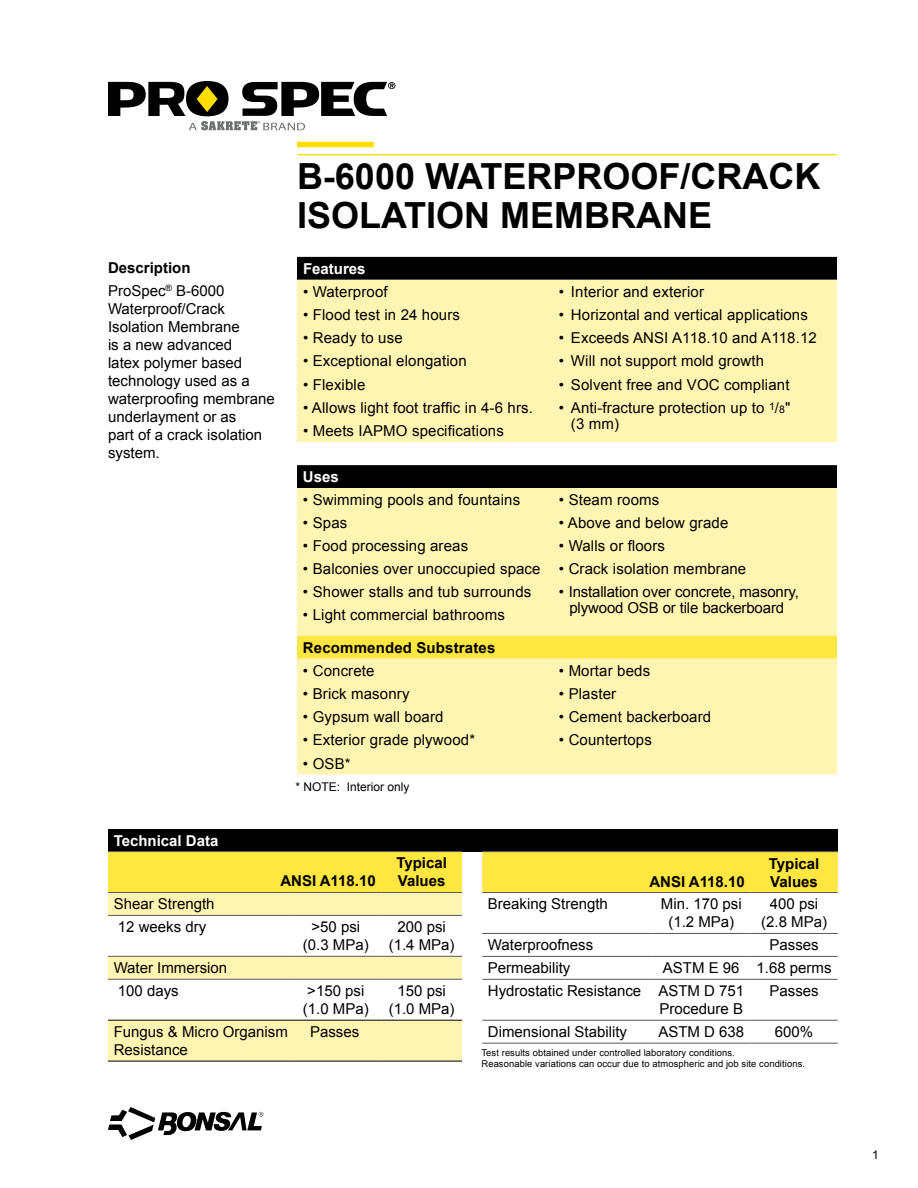
<style>
.page{position:relative;width:918px;height:1188px;background:#fff}
.page>*{position:absolute;margin:0;border:0;box-sizing:border-box;transform-origin:0 0}
.t1{font:700 36px/39px "Arial";color:#000}
.t2{font:15px/18px "Arial";letter-spacing:.01em;color:#000}
.t3{font:700 15px/18px "Arial";color:#000}
.t4{font:15px/16.5px "Arial";letter-spacing:-.01em;color:#000;text-align:center}
.t5{font:700 15px "Arial";color:#fff}
.t6{font:12px "Arial";color:#000}
.t7{font:9.45px/10.8px "Arial";letter-spacing:.01em;color:#000}
.s1{font-weight:700}
.s2{font-size:10.5px}
</style>
<div class="page">
<svg style="left:108px;top:82px;width:287px;height:48px"></svg>
<div style="left:297px;top:142px;width:77px;height:5px;background:#fd0"></div>
<hr style="left:298px;top:154px;width:539px;height:1px;background:#fd0">
<svg style="left:108px;top:1107px;width:155px;height:33px"></svg>
<div style="left:297px;top:257px;width:540px;height:23px;background:#000"></div>
<svg style="left:297px;top:280px;width:540px;height:495px;fill:#fff5b3"></svg>
<div style="left:297px;top:636px;width:540px;height:23px;background:#ffe640"></div>
<div style="left:108px;top:829px;width:379px;height:23px;background:#000"></div>
<div style="left:108px;top:852px;width:354px;height:40px;background:#ffe640"></div>
<svg style="left:108px;top:893px;width:354px;height:168px;fill:#fff5b3"></svg>
<hr style="left:108px;top:915px;width:182px;height:1px;background:#58595b">
<hr style="left:290px;top:915px;width:91px;height:1px;background:#58595b">
<hr style="left:381px;top:915px;width:81px;height:1px;background:#58595b">
<hr style="left:108px;top:956px;width:182px;height:1px;background:#58595b">
<hr style="left:290px;top:956px;width:91px;height:1px;background:#58595b">
<hr style="left:381px;top:956px;width:81px;height:1px;background:#58595b">
<hr style="left:108px;top:851px;width:182px;height:1px;background:#58595b">
<hr style="left:290px;top:851px;width:91px;height:1px;background:#58595b">
<hr style="left:381px;top:851px;width:81px;height:1px;background:#58595b">
<hr style="left:108px;top:892px;width:182px;height:1px;background:#58595b">
<hr style="left:290px;top:892px;width:91px;height:1px;background:#58595b">
<hr style="left:381px;top:892px;width:81px;height:1px;background:#58595b">
<hr style="left:108px;top:979px;width:182px;height:1px;background:#58595b">
<hr style="left:290px;top:979px;width:91px;height:1px;background:#58595b">
<hr style="left:381px;top:979px;width:81px;height:1px;background:#58595b">
<hr style="left:108px;top:1020px;width:182px;height:1px;background:#000">
<hr style="left:290px;top:1020px;width:91px;height:1px;background:#000">
<hr style="left:381px;top:1020px;width:81px;height:1px;background:#000">
<hr style="left:108px;top:1061px;width:182px;height:1px;background:#000">
<hr style="left:290px;top:1061px;width:91px;height:1px;background:#000">
<hr style="left:381px;top:1061px;width:81px;height:1px;background:#000">
<div style="left:482px;top:829px;width:356px;height:23px;background:#000"></div>
<div style="left:482px;top:852px;width:356px;height:40px;background:#ffe640"></div>
<hr style="left:482px;top:851px;width:170px;height:1px;background:#58595b">
<hr style="left:652px;top:851px;width:98px;height:1px;background:#58595b">
<hr style="left:750px;top:851px;width:88px;height:1px;background:#58595b">
<hr style="left:482px;top:892px;width:170px;height:1px;background:#58595b">
<hr style="left:652px;top:892px;width:98px;height:1px;background:#58595b">
<hr style="left:750px;top:892px;width:88px;height:1px;background:#58595b">
<hr style="left:482px;top:933px;width:170px;height:1px;background:#58595b">
<hr style="left:652px;top:933px;width:98px;height:1px;background:#58595b">
<hr style="left:750px;top:933px;width:88px;height:1px;background:#58595b">
<hr style="left:482px;top:956px;width:170px;height:1px;background:#58595b">
<hr style="left:652px;top:956px;width:98px;height:1px;background:#58595b">
<hr style="left:750px;top:956px;width:88px;height:1px;background:#58595b">
<hr style="left:482px;top:979px;width:170px;height:1px;background:#58595b">
<hr style="left:652px;top:979px;width:98px;height:1px;background:#58595b">
<hr style="left:750px;top:979px;width:88px;height:1px;background:#58595b">
<hr style="left:482px;top:1020px;width:170px;height:1px;background:#58595b">
<hr style="left:652px;top:1020px;width:98px;height:1px;background:#58595b">
<hr style="left:750px;top:1020px;width:88px;height:1px;background:#58595b">
<hr style="left:482px;top:1043px;width:170px;height:1px;background:#58595b">
<hr style="left:652px;top:1043px;width:98px;height:1px;background:#58595b">
<hr style="left:750px;top:1043px;width:88px;height:1px;background:#58595b">
<p class="t2" style="left:108px;top:257px;width:118px;line-height:23px"><span class="s1">Description<br></span>ProSpec<sup>®</sup> B-6000</p>
<p class="t2" style="left:108px;top:300px;width:168px">Waterproof/Crack<br>Isolation Membrane<br>is a new advanced<br>latex polymer based technology used as a waterproofing membrane underlayment or as<br>part of a crack isolation system.</p>
<p class="t5" style="left:114px;top:830px;width:106px">Technical Data</p>
<h1 class="t1" style="left:297px;top:158px;width:525px">B-6000 WATERPROOF/CRACK<br>ISOLATION MEMBRANE</h1>
<p class="t5" style="left:303px;top:259px;width:64px">Features</p>
<p class="t2" style="left:303px;top:283px;width:86px">• Waterproof</p>
<p class="t2" style="left:303px;top:306px;width:159px">• Flood test in 24 hours</p>
<p class="t2" style="left:303px;top:329px;width:101px">• Ready to use</p>
<p class="t2" style="left:303px;top:352px;width:165px">• Exceptional elongation</p>
<p class="t2" style="left:303px;top:376px;width:64px">• Flexible</p>
<p class="t2" style="left:303px;top:399px;width:232px">• Allows light foot traffic in 4-6 hrs.</p>
<p class="t2" style="left:303px;top:422px;width:202px">• Meets IAPMO specifications</p>
<p class="t2" style="left:559px;top:283px;width:147px">• Interior and exterior</p>
<p class="t2" style="left:559px;top:306px;width:251px">• Horizontal and vertical applications</p>
<p class="t2" style="left:559px;top:329px;width:259px">• Exceeds ANSI A118.10 and A118.12</p>
<p class="t2" style="left:559px;top:352px;width:207px">• Will not support mold growth</p>
<p class="t2" style="left:559px;top:376px;width:232px">• Solvent free and VOC compliant</p>
<p class="t2" style="left:571px;top:400px;width:221px;line-height:16.5px;text-indent:-12px">• Anti-fracture protection up to <sup>1</sup>/<span class="s2">8</span>" (3 mm)</p>
<p class="t5" style="left:303px;top:467px;width:37px">Uses</p>
<p class="t2" style="left:303px;top:491px;width:219px">• Swimming pools and fountains</p>
<p class="t2" style="left:559px;top:491px;width:102px">• Steam rooms</p>
<p class="t2" style="left:303px;top:514px;width:46px">• Spas</p>
<p class="t2" style="left:559px;top:514px;width:171px">• Above and below grade</p>
<p class="t2" style="left:303px;top:537px;width:167px">• Food processing areas</p>
<p class="t2" style="left:559px;top:537px;width:108px">• Walls or floors</p>
<p class="t2" style="left:303px;top:560px;width:445px">• Balconies over unoccupied space • Crack isolation membrane</p>
<p class="t2" style="left:303px;top:583px;width:230px">• Shower stalls and tub surrounds</p>
<p class="t2" style="left:303px;top:606px;width:203px">• Light commercial bathrooms</p>
<p class="t4" style="left:559px;top:583px;width:242px">• Installation over concrete, masonry, plywood OSB or tile backerboard</p>
<p class="t3" style="left:303px;top:639px;width:194px">Recommended Substrates</p>
<p class="t2" style="left:303px;top:661px;width:73px">• Concrete</p>
<p class="t2" style="left:303px;top:685px;width:108px">• Brick masonry</p>
<p class="t2" style="left:303px;top:708px;width:142px">• Gypsum wall board</p>
<p class="t2" style="left:303px;top:731px;width:174px">• Exterior grade plywood*</p>
<p class="t2" style="left:303px;top:754px;width:49px">• OSB*</p>
<p class="t6" style="left:296px;top:779px;width:116px">* NOTE: Interior only</p>
<p class="t2" style="left:559px;top:661px;width:93px">• Mortar beds</p>
<p class="t2" style="left:559px;top:685px;width:59px">• Plaster</p>
<p class="t2" style="left:559px;top:708px;width:154px">• Cement backerboard</p>
<p class="t2" style="left:559px;top:731px;width:94px">• Countertops</p>
<p class="t2" style="left:114px;top:893px;width:102px;line-height:23px">Shear Strength<br>12 weeks dry</p>
<p class="t2" style="left:114px;top:957px;width:115px;line-height:23px">Water Immersion<br>100 days</p>
<p class="t3" style="left:280px;top:873px;width:97px">ANSI A118.10</p>
<p class="t3" style="left:396px;top:855px;width:52px">Typical<br>Values</p>
<p class="t3" style="left:649px;top:873px;width:97px">ANSI A118.10</p>
<p class="t3" style="left:769px;top:855px;width:52px">Typical<br>Values</p>
<p class="t2" style="left:303px;top:918px;width:67px;text-align:center">&gt;50 psi (0.3 MPa)</p>
<p class="t2" style="left:389px;top:918px;width:67px;text-align:center">200 psi (1.4 MPa)</p>
<p class="t2" style="left:303px;top:982px;width:67px">&gt;150 psi (1.0 MPa)</p>
<p class="t2" style="left:389px;top:982px;width:67px;text-align:center">150 psi (1.0 MPa)</p>
<p class="t2" style="left:488px;top:895px;width:122px">Breaking Strength</p>
<p class="t2" style="left:661px;top:895px;width:82px;text-align:center">Min. 170 psi (1.2 MPa)</p>
<p class="t2" style="left:761px;top:895px;width:67px;text-align:center">400 psi (2.8 MPa)</p>
<p class="t2" style="left:488px;top:936px;width:107px">Waterproofness</p>
<p class="t2" style="left:769px;top:936px;width:51px">Passes</p>
<p class="t2" style="left:488px;top:959px;width:84px">Permeability</p>
<p class="t2" style="left:488px;top:957px;width:345px;line-height:23px;text-indent:175px">ASTM E 96 1.68 perms<br>Hydrostatic Resistance ASTM D 751</p>
<p class="t2" style="left:660px;top:1000px;width:85px">Procedure B</p>
<p class="t2" style="left:770px;top:982px;width:51px">Passes</p>
<p class="t2" style="left:114px;top:1023px;width:176px">Fungus &amp; Micro Organism</p>
<p class="t2" style="left:310px;top:1023px;width:51px">Passes</p>
<p class="t2" style="left:114px;top:1041px;width:76px">Resistance</p>
<p class="t7" style="left:482px;top:1048px;width:325px">Test results obtained under controlled laboratory conditions.<br>Reasonable variations can occur due to atmospheric and job site conditions.</p>
<p class="t2" style="left:488px;top:1023px;width:141px">Dimensional Stability</p>
<p class="t2" style="left:658px;top:1023px;width:87px">ASTM D 638</p>
<p class="t2" style="left:775px;top:1023px;width:40px">600%</p>
<p class="t6" style="left:872px;top:1147px;width:8px">1</p>
</div>
